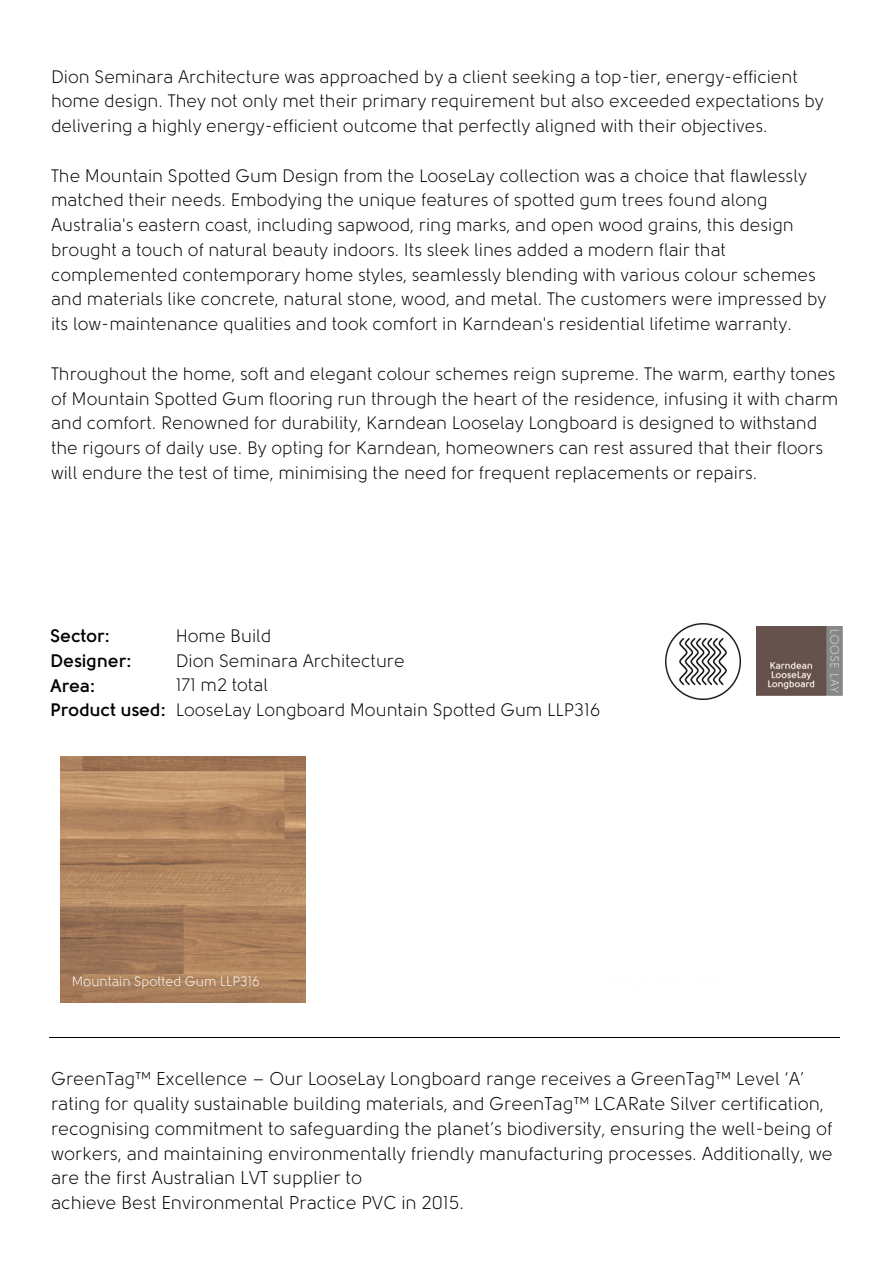
<style>
.page{position:relative;width:894px;height:1264px;background:#fff}
.page>*{position:absolute;margin:0;border:0;box-sizing:border-box;transform-origin:0 0}
.t1{font:18.45px/24.8px "Solomon";color:#000}
.t2{font:18px/24.8px "Solomon";color:#000}
.t3{font:700 18px/24.8px "Solomon";letter-spacing:.01em;color:#000}
.t4{font:13.5px "Solomon";color:#fff}
</style>
<div class="page">
<img style="left:756px;top:626px;width:86px;height:69px">
<img style="left:665px;top:623px;width:75px;height:76px">
<hr style="left:49px;top:1036px;width:791px;height:1px;background:#000">
<img style="left:60px;top:756px;width:246px;height:246px">
<p class="t2" style="left:51px;top:66px;width:774px">Dion Seminara Architecture was approached by a client seeking a top-tier, energy-efficient home design. They not only met their primary requirement but also exceeded expectations by delivering a highly energy-efficient outcome that perfectly aligned with their objectives.</p>
<h1 class="t2" style="left:51px;top:165px;width:776px">The Mountain Spotted Gum Design from the LooseLay collection was a choice that flawlessly matched their needs. Embodying the unique features of spotted gum trees found along Australia's eastern coast, including sapwood, ring marks, and open wood grains, this design brought a touch of natural beauty indoors. Its sleek lines added a modern flair that complemented contemporary home styles, seamlessly blending with various colour schemes and materials like concrete, natural stone, wood, and metal. The customers were impressed by its low-maintenance qualities and took comfort in Karndean's residential lifetime warranty.</h1>
<h2 class="t2" style="left:51px;top:363px;width:788px">Throughout the home, soft and elegant colour schemes reign supreme. The warm, earthy tones of Mountain Spotted Gum flooring run through the heart of the residence, infusing it with charm and comfort. Renowned for durability, Karndean Looselay Longboard is designed to withstand the rigours of daily use. By opting for Karndean, homeowners can rest assured that their floors will endure the test of time, minimising the need for frequent replacements or repairs.</h2>
<p class="t3" style="left:51px;top:625px;width:83px">Sector:<br>Designer:<br>Area:</p>
<p class="t3" style="left:51px;top:699px;width:117px">Product used:</p>
<p class="t2" style="left:176px;top:625px;width:426px">Home Build<br>Dion Seminara Architecture<br>171 m2 total<br>LooseLay Longboard Mountain Spotted Gum LLP316</p>
<p class="t4" style="left:72px;top:975px;width:189px">Mountain Spotted Gum LLP316</p>
<p class="t1" style="left:51px;top:1068px;width:782px">GreenTag™ Excellence – Our LooseLay Longboard range receives a GreenTag™ Level ‘A’ rating for quality sustainable building materials, and GreenTag™ LCARate Silver certification, recognising commitment to safeguarding the planet’s biodiversity, ensuring the well-being of workers, and maintaining environmentally friendly manufacturing processes. Additionally, we are the first Australian LVT supplier to<br>achieve Best Environmental Practice PVC in 2015.</p>
</div>
